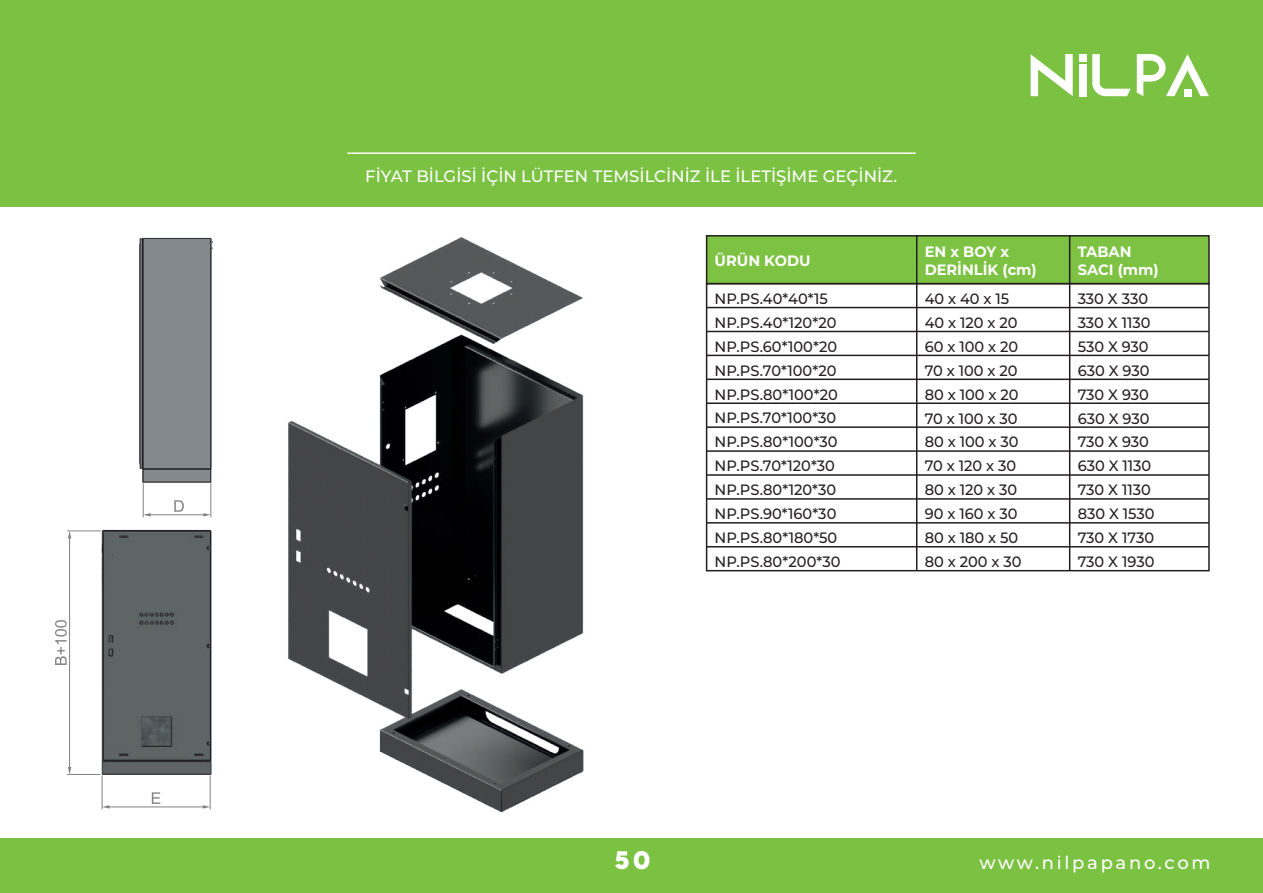
<style>
.page{position:relative;width:1263px;height:893px;background:#fff}
.page>*{position:absolute;margin:0;border:0;box-sizing:border-box;transform-origin:0 0}
.t1{font:700 22.5px "LEMONMILK";color:#fff}
.t2{font:500 18px "Montserrat";letter-spacing:.15em;color:#fff}
.t3{font:500 16.5px "Montserrat";color:#fff}
.t4{font:500 15px/23.9px "Montserrat";color:#231f20}
.t5{font:700 15px/18px "Montserrat";color:#fff}
</style>
<div class="page">
<div style="left:0;top:0;width:1263px;height:207px;background:#7bc142"></div>
<div style="left:0;top:839px;width:1263px;height:54px;background:#7bc142"></div>
<svg style="left:1030px;top:54px;width:43px;height:42px"></svg>
<div style="left:1079px;top:64px;width:7px;height:32px;background:#fff"></div>
<div style="left:1079px;top:54px;width:7px;height:7px;background:#fff"></div>
<svg style="left:1092px;top:54px;width:39px;height:42px"></svg>
<svg style="left:1137px;top:54px;width:72px;height:42px"></svg>
<div style="left:706px;top:235px;width:211px;height:49px;background:#7dc242;border:2px solid #231f20"></div>
<div style="left:916px;top:235px;width:154px;height:49px;background:#7dc242;border:2px solid #231f20"></div>
<div style="left:1069px;top:235px;width:141px;height:49px;background:#7dc242;border:2px solid #231f20"></div>
<div style="left:706px;top:283px;width:504px;height:288px;border:2px solid #231f20"></div>
<hr style="left:707px;top:546px;width:502px;height:1px;background:#231f20">
<hr style="left:707px;top:522px;width:502px;height:2px;background:#231f20">
<hr style="left:707px;top:498px;width:502px;height:2px;background:#231f20">
<hr style="left:707px;top:474px;width:502px;height:2px;background:#231f20">
<hr style="left:707px;top:450px;width:502px;height:2px;background:#231f20">
<hr style="left:707px;top:426px;width:502px;height:2px;background:#231f20">
<hr style="left:707px;top:402px;width:502px;height:2px;background:#231f20">
<hr style="left:707px;top:379px;width:502px;height:1px;background:#231f20">
<hr style="left:707px;top:355px;width:502px;height:1px;background:#231f20">
<hr style="left:707px;top:331px;width:502px;height:1px;background:#231f20">
<hr style="left:707px;top:307px;width:502px;height:1px;background:#231f20">
<hr style="left:1069px;top:284px;width:1px;height:287px;background:#231f20">
<hr style="left:916px;top:284px;width:1px;height:287px;background:#231f20">
<img style="left:126px;top:235px;width:614px;height:578px">
<img style="left:129px;top:235px;width:95px;height:259px">
<svg style="left:174px;top:500px;width:10px;height:12px"></svg>
<hr style="left:151px;top:514px;width:52px;height:1px;background:#808180">
<hr style="left:210px;top:484px;width:1px;height:33px;background:#808180">
<hr style="left:143px;top:484px;width:1px;height:33px;background:#808180">
<svg style="left:203px;top:513px;width:8px;height:3px"></svg>
<svg style="left:143px;top:513px;width:8px;height:3px"></svg>
<img style="left:90px;top:520px;width:132px;height:266px">
<svg style="left:152px;top:792px;width:8px;height:12px"></svg>
<svg style="left:55px;top:620px;width:12px;height:45px"></svg>
<hr style="left:109px;top:806px;width:94px;height:1px;background:#808180">
<hr style="left:102px;top:776px;width:1px;height:33px;background:#808180">
<hr style="left:210px;top:776px;width:1px;height:33px;background:#808180">
<hr style="left:69px;top:538px;width:1px;height:229px;background:#808180">
<hr style="left:68px;top:531px;width:32px;height:1px;background:#808180">
<hr style="left:68px;top:774px;width:32px;height:1px;background:#808180">
<svg style="left:68px;top:531px;width:3px;height:7px"></svg>
<svg style="left:68px;top:767px;width:3px;height:7px"></svg>
<svg style="left:102px;top:805px;width:7px;height:4px"></svg>
<svg style="left:203px;top:805px;width:7px;height:4px"></svg>
<hr style="left:347px;top:152px;width:569px;height:2px;background:#fff">
<p class="t3" style="left:365px;top:165px;width:533px">FİYAT BİLGİSİ İÇİN LÜTFEN TEMSİLCİNİZ İLE İLETİŞİME GEÇİNİZ.</p>
<p class="t5" style="left:715px;top:251px;width:97px">ÜRÜN KODU</p>
<p class="t5" style="left:925px;top:242px;width:114px">EN x BOY x<br>DERİNLİK (cm)</p>
<p class="t5" style="left:1078px;top:242px;width:83px">TABAN<br>SACI (mm)</p>
<p class="t4" style="left:715px;top:286px;width:127px">NP.PS.40*40*15<br>NP.PS.40*120*20<br>NP.PS.60*100*20<br>NP.PS.70*100*20<br>NP.PS.80*100*20<br>NP.PS.70*100*30<br>NP.PS.80*100*30<br>NP.PS.70*120*30<br>NP.PS.80*120*30<br>NP.PS.90*160*30<br>NP.PS.80*180*50<br>NP.PS.80*200*30</p>
<p class="t4" style="left:925px;top:286px;width:98px">40 x 40 x 15<br>40 x 120 x 20<br>60 x 100 x 20<br>70 x 100 x 20<br>80 x 100 x 20<br>70 x 100 x 30<br>80 x 100 x 30<br>70 x 120 x 30<br>80 x 120 x 30<br>90 x 160 x 30<br>80 x 180 x 50<br>80 x 200 x 30</p>
<p class="t4" style="left:1078px;top:286px;width:78px">330 X 330<br>330 X 1130<br>530 X 930<br>630 X 930<br>730 X 930<br>630 X 930<br>730 X 930<br>630 X 1130<br>730 X 1130<br>830 X 1530<br>730 X 1730<br>730 X 1930</p>
<h1 class="t1" style="left:615px;top:844px;width:37px">50</h1>
<p class="t2" style="left:979px;top:850px;width:233px">www.nilpapano.com</p>
</div>
